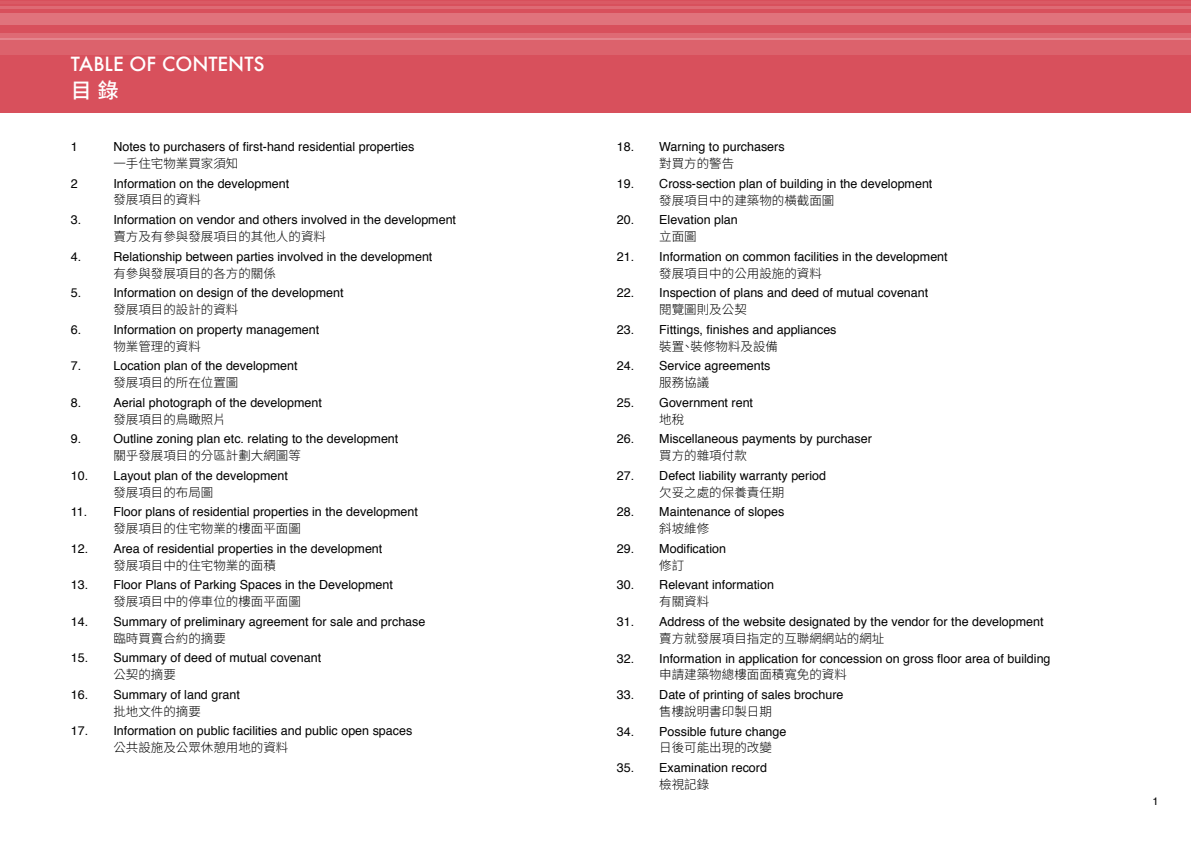
<style>
.page{position:relative;width:1191px;height:842px;background:#fff}
.page>*{position:absolute;margin:0;border:0;box-sizing:border-box;transform-origin:0 0}
.t1{font:500 21px "Noto Sans CJ Ktc";color:#fff}
.t2{font:500 19px "Futura";color:#fff}
.t3{font:12.5px "Helvetica";color:#000}
.t4{font:300 12.5px "Noto Sans CJ Ktc";color:#000}
.t5{font:11px "Helvetica";color:#000}
</style>
<div class="page">
<div style="left:0;top:55px;width:1191px;height:58px;background:#d8505c"></div>
<hr style="left:0;top:0;width:1191px;height:1px;background:#d8505c">
<hr style="left:0;top:3px;width:1191px;height:3px;background:#d8505c">
<hr style="left:0;top:9px;width:1191px;height:4px;background:#d8505c">
<div style="left:0;top:24px;width:1191px;height:9px;background:#d8505c"></div>
<div style="left:0;top:13px;width:1191px;height:11px;background:#e0737c"></div>
<div style="left:0;top:40px;width:1191px;height:15px;background:#dc626c"></div>
<div style="left:0;top:33px;width:1191px;height:5px;background:#de6a74"></div>
<hr style="left:0;top:38px;width:1191px;height:2px;background:#e4858d">
<hr style="left:0;top:6px;width:1191px;height:3px;background:#de6a74">
<hr style="left:0;top:1px;width:1191px;height:2px;background:#da5964">
<h2 class="t2" style="left:71px;top:51px;width:195px">TABLE OF CONTENTS</h2>
<h1 class="t1" style="left:71px;top:78px;width:49px">目 錄</h1>
<p class="t3" style="left:71px;top:137px;width:8px">1</p>
<p class="t3" style="left:113px;top:137px;width:302px">Notes to purchasers of first-hand residential properties</p>
<p class="t4" style="left:113px;top:156px;width:126px">一手住宅物業買家須知</p>
<p class="t3" style="left:71px;top:174px;width:8px">2</p>
<p class="t3" style="left:113px;top:174px;width:177px">Information on the development</p>
<p class="t4" style="left:113px;top:193px;width:89px">發展項目的資料</p>
<p class="t3" style="left:71px;top:210px;width:12px">3.</p>
<p class="t3" style="left:113px;top:210px;width:344px">Information on vendor and others involved in the development</p>
<p class="t4" style="left:113px;top:229px;width:214px">賣方及有參與發展項目的其他人的資料</p>
<p class="t3" style="left:71px;top:247px;width:12px">4.</p>
<p class="t3" style="left:113px;top:247px;width:320px">Relationship between parties involved in the development</p>
<p class="t4" style="left:113px;top:266px;width:164px">有參與發展項目的各方的關係</p>
<p class="t3" style="left:71px;top:283px;width:12px">5.</p>
<p class="t3" style="left:113px;top:283px;width:231px">Information on design of the development</p>
<p class="t4" style="left:113px;top:302px;width:127px">發展項目的設計的資料</p>
<p class="t3" style="left:71px;top:320px;width:12px">6.</p>
<p class="t3" style="left:113px;top:320px;width:207px">Information on property management</p>
<p class="t4" style="left:113px;top:339px;width:89px">物業管理的資料</p>
<p class="t3" style="left:71px;top:356px;width:12px">7.</p>
<p class="t3" style="left:113px;top:356px;width:186px">Location plan of the development</p>
<p class="t4" style="left:113px;top:375px;width:127px">發展項目的所在位置圖</p>
<p class="t3" style="left:71px;top:393px;width:12px">8.</p>
<p class="t3" style="left:113px;top:393px;width:210px">Aerial photograph of the development</p>
<p class="t4" style="left:113px;top:412px;width:114px">發展項目的鳥瞰照片</p>
<p class="t3" style="left:71px;top:429px;width:12px">9.</p>
<p class="t3" style="left:113px;top:429px;width:286px">Outline zoning plan etc. relating to the development</p>
<p class="t4" style="left:113px;top:448px;width:189px">關乎發展項目的分區計劃大網圖等</p>
<p class="t3" style="left:71px;top:466px;width:218px">10. Layout plan of the development</p>
<p class="t4" style="left:113px;top:485px;width:102px">發展項目的布局圖</p>
<p class="t3" style="left:71px;top:502px;width:348px">11. Floor plans of residential properties in the development</p>
<p class="t4" style="left:113px;top:521px;width:189px">發展項目的住宅物業的樓面平面圖</p>
<p class="t3" style="left:71px;top:539px;width:313px">12. Area of residential properties in the development</p>
<p class="t4" style="left:113px;top:558px;width:164px">發展項目中的住宅物業的面積</p>
<p class="t3" style="left:71px;top:575px;width:323px">13. Floor Plans of Parking Spaces in the Development</p>
<p class="t4" style="left:113px;top:594px;width:189px">發展項目中的停車位的樓面平面圖</p>
<p class="t3" style="left:71px;top:612px;width:356px">14. Summary of preliminary agreement for sale and prchase</p>
<p class="t4" style="left:113px;top:631px;width:114px">臨時買賣合約的摘要</p>
<p class="t3" style="left:71px;top:648px;width:252px">15. Summary of deed of mutual covenant</p>
<p class="t4" style="left:113px;top:667px;width:64px">公契的摘要</p>
<p class="t3" style="left:71px;top:685px;width:170px">16. Summary of land grant</p>
<p class="t4" style="left:113px;top:704px;width:89px">批地文件的摘要</p>
<p class="t3" style="left:71px;top:721px;width:343px">17. Information on public facilities and public open spaces</p>
<p class="t4" style="left:113px;top:741px;width:177px">公共設施及公眾休憩用地的資料</p>
<p class="t3" style="left:617px;top:137px;width:169px">18. Warning to purchasers</p>
<p class="t4" style="left:659px;top:156px;width:76px">對買方的警告</p>
<p class="t3" style="left:617px;top:174px;width:317px">19. Cross-section plan of building in the development</p>
<p class="t4" style="left:659px;top:193px;width:176px">發展項目中的建築物的橫截面圖</p>
<p class="t3" style="left:617px;top:210px;width:123px">20. Elevation plan</p>
<p class="t4" style="left:659px;top:229px;width:39px">立面圖</p>
<p class="t3" style="left:617px;top:247px;width:332px">21. Information on common facilities in the development</p>
<p class="t4" style="left:659px;top:266px;width:164px">發展項目中的公用設施的資料</p>
<p class="t3" style="left:617px;top:283px;width:313px">22. Inspection of plans and deed of mutual covenant</p>
<p class="t4" style="left:659px;top:303px;width:89px">閱覽圖則及公契</p>
<p class="t3" style="left:617px;top:320px;width:221px">23. Fittings, finishes and appliances</p>
<p class="t4" style="left:659px;top:339px;width:120px">裝置、裝修物料及設備</p>
<p class="t3" style="left:617px;top:356px;width:155px">24. Service agreements</p>
<p class="t4" style="left:659px;top:376px;width:51px">服務協議</p>
<p class="t3" style="left:617px;top:393px;width:138px">25. Government rent</p>
<p class="t4" style="left:659px;top:412px;width:26px">地稅</p>
<p class="t3" style="left:617px;top:429px;width:257px">26. Miscellaneous payments by purchaser</p>
<p class="t4" style="left:659px;top:449px;width:89px">買方的雜項付款</p>
<p class="t3" style="left:617px;top:466px;width:211px">27. Defect liability warranty period</p>
<p class="t4" style="left:659px;top:485px;width:126px">欠妥之處的保養責任期</p>
<p class="t3" style="left:617px;top:502px;width:169px">28. Maintenance of slopes</p>
<p class="t4" style="left:659px;top:522px;width:51px">斜坡維修</p>
<p class="t3" style="left:617px;top:539px;width:111px">29. Modification</p>
<p class="t4" style="left:659px;top:558px;width:26px">修訂</p>
<p class="t3" style="left:617px;top:575px;width:159px">30. Relevant information</p>
<p class="t4" style="left:659px;top:595px;width:51px">有關資料</p>
<p class="t3" style="left:617px;top:612px;width:428px">31. Address of the website designated by the vendor for the development</p>
<p class="t4" style="left:659px;top:631px;width:226px">賣方就發展項目指定的互聯網網站的網址</p>
<p class="t3" style="left:617px;top:648px;width:435px">32. Information in application for concession on gross floor area of building</p>
<p class="t4" style="left:659px;top:668px;width:189px">申請建築物總樓面面積寬免的資料</p>
<p class="t3" style="left:617px;top:685px;width:228px">33. Date of printing of sales brochure</p>
<p class="t4" style="left:659px;top:704px;width:114px">售樓說明書印製日期</p>
<p class="t3" style="left:617px;top:721px;width:171px">34. Possible future change</p>
<p class="t4" style="left:659px;top:741px;width:114px">日後可能出現的改變</p>
<p class="t3" style="left:617px;top:758px;width:152px">35. Examination record</p>
<p class="t4" style="left:659px;top:777px;width:51px">檢視記錄</p>
<p class="t5" style="left:1152px;top:793px;width:8px">1</p>
</div>
